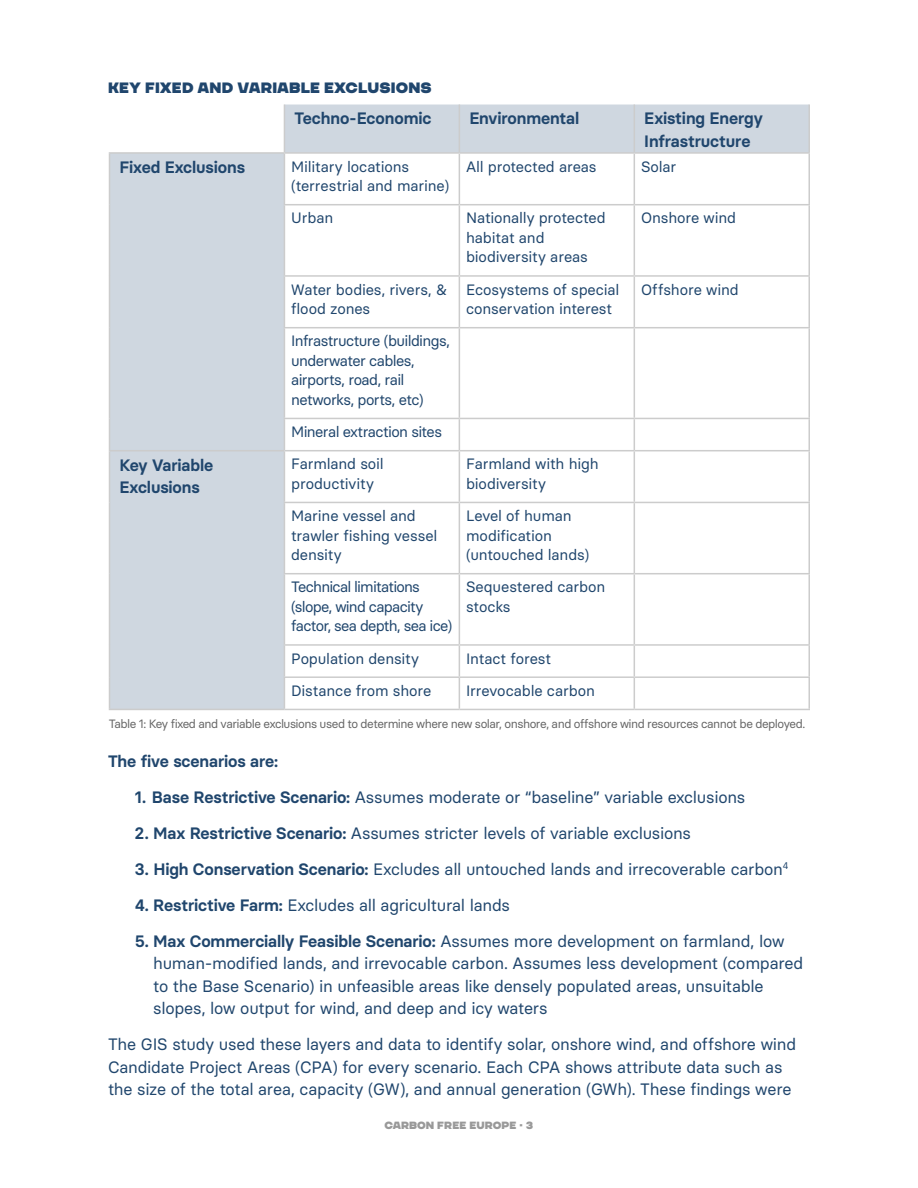
<style>
.page{position:relative;width:918px;height:1188px;background:#fff}
.page>*{position:absolute;margin:0;border:0;box-sizing:border-box;transform-origin:0 0}
.t1{font:16.5px/22.5px "Basier Circle";letter-spacing:-.015em;color:#20466d}
.t2{font:600 16.5px/22.5px "Basier Circle";letter-spacing:-.005em;color:#20466d}
.t3{font:15px/19.5px "Basier Circle";letter-spacing:-.01em;color:#20466d}
.t4{font:15px/19.5px "Basier Circle";letter-spacing:-.04em;color:#20466d}
.t5{font:15px/19.5px "Basier Circle";letter-spacing:-.05em;color:#20466d}
.t6{font:15px "CHANEY";color:#20466d}
.t7{font:12px "Basier Circle";letter-spacing:-.04em;color:#666}
.t8{font:10.5px "CHANEY";color:#999}
.s1{font-weight:600}
</style>
<div class="page">
<svg style="left:110px;top:105px;width:698px;height:604px"></svg>
<hr style="left:284px;top:105px;width:1px;height:47px;background:#ccc">
<hr style="left:459px;top:105px;width:1px;height:47px;background:#ccc">
<hr style="left:634px;top:105px;width:1px;height:47px;background:#ccc">
<hr style="left:109px;top:152px;width:175px;height:2px;background:#ccc">
<hr style="left:284px;top:152px;width:175px;height:2px;background:#ccc">
<hr style="left:284px;top:154px;width:1px;height:50px;background:#ccc">
<hr style="left:459px;top:152px;width:175px;height:2px;background:#ccc">
<hr style="left:459px;top:154px;width:1px;height:50px;background:#ccc">
<hr style="left:634px;top:152px;width:176px;height:2px;background:#ccc">
<hr style="left:634px;top:154px;width:1px;height:50px;background:#ccc">
<hr style="left:284px;top:204px;width:175px;height:1px;background:#ccc">
<hr style="left:284px;top:205px;width:1px;height:70px;background:#ccc">
<hr style="left:459px;top:204px;width:175px;height:1px;background:#ccc">
<hr style="left:459px;top:205px;width:1px;height:70px;background:#ccc">
<hr style="left:634px;top:204px;width:176px;height:1px;background:#ccc">
<hr style="left:634px;top:205px;width:1px;height:70px;background:#ccc">
<hr style="left:284px;top:275px;width:175px;height:2px;background:#ccc">
<hr style="left:284px;top:277px;width:1px;height:50px;background:#ccc">
<hr style="left:459px;top:275px;width:175px;height:2px;background:#ccc">
<hr style="left:459px;top:277px;width:1px;height:50px;background:#ccc">
<hr style="left:634px;top:275px;width:176px;height:2px;background:#ccc">
<hr style="left:634px;top:277px;width:1px;height:50px;background:#ccc">
<hr style="left:284px;top:327px;width:175px;height:1px;background:#ccc">
<hr style="left:284px;top:328px;width:1px;height:90px;background:#ccc">
<hr style="left:459px;top:327px;width:175px;height:1px;background:#ccc">
<hr style="left:459px;top:328px;width:1px;height:90px;background:#ccc">
<hr style="left:634px;top:327px;width:176px;height:1px;background:#ccc">
<hr style="left:634px;top:328px;width:1px;height:90px;background:#ccc">
<hr style="left:284px;top:418px;width:175px;height:1px;background:#ccc">
<hr style="left:284px;top:419px;width:1px;height:31px;background:#ccc">
<hr style="left:459px;top:418px;width:175px;height:1px;background:#ccc">
<hr style="left:459px;top:419px;width:1px;height:31px;background:#ccc">
<hr style="left:634px;top:418px;width:176px;height:1px;background:#ccc">
<hr style="left:634px;top:419px;width:1px;height:31px;background:#ccc">
<hr style="left:109px;top:450px;width:175px;height:1px;background:#ccc">
<hr style="left:284px;top:450px;width:175px;height:1px;background:#ccc">
<hr style="left:284px;top:451px;width:1px;height:51px;background:#ccc">
<hr style="left:459px;top:450px;width:175px;height:1px;background:#ccc">
<hr style="left:459px;top:451px;width:1px;height:51px;background:#ccc">
<hr style="left:634px;top:450px;width:176px;height:1px;background:#ccc">
<hr style="left:634px;top:451px;width:1px;height:51px;background:#ccc">
<hr style="left:284px;top:502px;width:175px;height:1px;background:#ccc">
<hr style="left:284px;top:503px;width:1px;height:70px;background:#ccc">
<hr style="left:459px;top:502px;width:175px;height:1px;background:#ccc">
<hr style="left:459px;top:503px;width:1px;height:70px;background:#ccc">
<hr style="left:634px;top:502px;width:176px;height:1px;background:#ccc">
<hr style="left:634px;top:503px;width:1px;height:70px;background:#ccc">
<hr style="left:284px;top:573px;width:175px;height:1px;background:#ccc">
<hr style="left:284px;top:574px;width:1px;height:70px;background:#ccc">
<hr style="left:459px;top:573px;width:175px;height:1px;background:#ccc">
<hr style="left:459px;top:574px;width:1px;height:70px;background:#ccc">
<hr style="left:634px;top:573px;width:176px;height:1px;background:#ccc">
<hr style="left:634px;top:574px;width:1px;height:70px;background:#ccc">
<hr style="left:284px;top:644px;width:175px;height:2px;background:#ccc">
<hr style="left:284px;top:646px;width:1px;height:30px;background:#ccc">
<hr style="left:459px;top:644px;width:175px;height:2px;background:#ccc">
<hr style="left:459px;top:646px;width:1px;height:30px;background:#ccc">
<hr style="left:634px;top:644px;width:176px;height:2px;background:#ccc">
<hr style="left:634px;top:646px;width:1px;height:30px;background:#ccc">
<hr style="left:284px;top:676px;width:175px;height:2px;background:#ccc">
<hr style="left:284px;top:678px;width:1px;height:31px;background:#ccc">
<hr style="left:459px;top:676px;width:175px;height:2px;background:#ccc">
<hr style="left:459px;top:678px;width:1px;height:31px;background:#ccc">
<hr style="left:634px;top:676px;width:176px;height:2px;background:#ccc">
<hr style="left:634px;top:678px;width:1px;height:31px;background:#ccc">
<hr style="left:109px;top:709px;width:175px;height:1px;background:#ccc">
<hr style="left:284px;top:709px;width:175px;height:1px;background:#ccc">
<hr style="left:459px;top:709px;width:175px;height:1px;background:#ccc">
<hr style="left:634px;top:709px;width:176px;height:1px;background:#ccc">
<hr style="left:808px;top:105px;width:2px;height:47px;background:#ccc">
<hr style="left:109px;top:154px;width:1px;height:51px;background:#ccc">
<hr style="left:808px;top:154px;width:2px;height:50px;background:#ccc">
<hr style="left:109px;top:205px;width:1px;height:71px;background:#ccc">
<hr style="left:808px;top:205px;width:2px;height:70px;background:#ccc">
<hr style="left:109px;top:276px;width:1px;height:52px;background:#ccc">
<hr style="left:808px;top:277px;width:2px;height:50px;background:#ccc">
<hr style="left:109px;top:328px;width:1px;height:90px;background:#ccc">
<hr style="left:808px;top:328px;width:2px;height:90px;background:#ccc">
<hr style="left:109px;top:418px;width:1px;height:32px;background:#ccc">
<hr style="left:808px;top:419px;width:2px;height:31px;background:#ccc">
<hr style="left:109px;top:451px;width:1px;height:51px;background:#ccc">
<hr style="left:808px;top:451px;width:2px;height:51px;background:#ccc">
<hr style="left:109px;top:502px;width:1px;height:72px;background:#ccc">
<hr style="left:808px;top:503px;width:2px;height:70px;background:#ccc">
<hr style="left:109px;top:574px;width:1px;height:71px;background:#ccc">
<hr style="left:808px;top:574px;width:2px;height:70px;background:#ccc">
<hr style="left:109px;top:645px;width:1px;height:32px;background:#ccc">
<hr style="left:808px;top:646px;width:2px;height:30px;background:#ccc">
<hr style="left:109px;top:677px;width:1px;height:32px;background:#ccc">
<hr style="left:808px;top:678px;width:2px;height:31px;background:#ccc">
<p class="t6" style="left:108px;top:78px;width:325px">KEY FIXED AND VARIABLE EXCLUSIONS</p>
<p class="t2" style="left:294px;top:107px;width:139px">Techno-Economic</p>
<p class="t2" style="left:469px;top:107px;width:111px">Environmental</p>
<p class="t2" style="left:644px;top:107px;width:120px">Existing Energy<br>Infrastructure</p>
<p class="t2" style="left:119px;top:156px;width:127px">Fixed Exclusions</p>
<p class="t3" style="left:291px;top:156px;width:160px">Military locations (terrestrial and marine)</p>
<p class="t3" style="left:466px;top:156px;width:132px">All protected areas</p>
<p class="t3" style="left:641px;top:156px;width:37px">Solar</p>
<p class="t3" style="left:291px;top:208px;width:44px">Urban</p>
<p class="t3" style="left:466px;top:208px;width:141px">Nationally protected habitat and biodiversity areas</p>
<p class="t3" style="left:641px;top:208px;width:96px">Onshore wind</p>
<p class="t3" style="left:291px;top:279px;width:157px">Water bodies, rivers, &amp; flood zones</p>
<p class="t3" style="left:466px;top:279px;width:155px">Ecosystems of special conservation interest</p>
<p class="t3" style="left:641px;top:279px;width:99px">Offshore wind</p>
<p class="t4" style="left:291px;top:331px;width:160px">Infrastructure (buildings, underwater cables, airports, road, rail networks, ports, etc)</p>
<p class="t4" style="left:291px;top:422px;width:152px">Mineral extraction sites</p>
<p class="t2" style="left:119px;top:453px;width:95px">Key Variable<br>Exclusions</p>
<p class="t3" style="left:291px;top:454px;width:94px">Farmland soil productivity</p>
<p class="t3" style="left:466px;top:454px;width:134px">Farmland with high biodiversity</p>
<p class="t3" style="left:291px;top:506px;width:148px">Marine vessel and trawler fishing vessel density</p>
<p class="t3" style="left:466px;top:506px;width:125px">Level of human modification (untouched lands)</p>
<p class="t5" style="left:291px;top:577px;width:163px">Technical limitations (slope, wind capacity factor, sea depth, sea ice)</p>
<p class="t3" style="left:466px;top:577px;width:141px">Sequestered carbon stocks</p>
<p class="t3" style="left:291px;top:648px;width:129px">Population density</p>
<p class="t3" style="left:466px;top:648px;width:87px">Intact forest</p>
<p class="t3" style="left:291px;top:681px;width:142px">Distance from shore</p>
<p class="t3" style="left:466px;top:681px;width:130px">Irrevocable carbon</p>
<p class="t7" style="left:109px;top:717px;width:698px">Table 1: Key fixed and variable exclusions used to determine where new solar, onshore, and offshore wind resources cannot be deployed.</p>
<p class="t2" style="left:108px;top:750px;width:172px">The five scenarios are:</p>
<p class="t1" style="left:135px;top:786px;width:612px"><span class="s1">1. Base Restrictive Scenario:</span> Assumes moderate or “baseline” variable exclusions</p>
<p class="t1" style="left:135px;top:822px;width:558px"><span class="s1">2. Max Restrictive Scenario:</span> Assumes stricter levels of variable exclusions</p>
<p class="t1" style="left:135px;top:858px;width:655px"><span class="s1">3. High Conservation Scenario:</span> Excludes all untouched lands and irrecoverable carbon<sup>4</sup></p>
<p class="t1" style="left:135px;top:894px;width:377px"><span class="s1">4. Restrictive Farm:</span> Excludes all agricultural lands</p>
<p class="t1" style="left:153px;top:930px;width:652px;text-indent:-18px"><span class="s1">5. Max Commercially Feasible Scenario:</span> Assumes more development on farmland, low human-modified lands, and irrevocable carbon. Assumes less development (compared to the Base Scenario) in unfeasible areas like densely populated areas, unsuitable slopes, low output for wind, and deep and icy waters</p>
<p class="t1" style="left:108px;top:1033px;width:690px">The GIS study used these layers and data to identify solar, onshore wind, and offshore wind<br>Candidate Project Areas (CPA) for every scenario. Each CPA shows attribute data such as the size of the total area, capacity (GW), and annual generation (GWh). These findings were</p>
<p class="t8" style="left:385px;top:1119px;width:150px">CARBON FREE EUROPE · 3</p>
</div>
